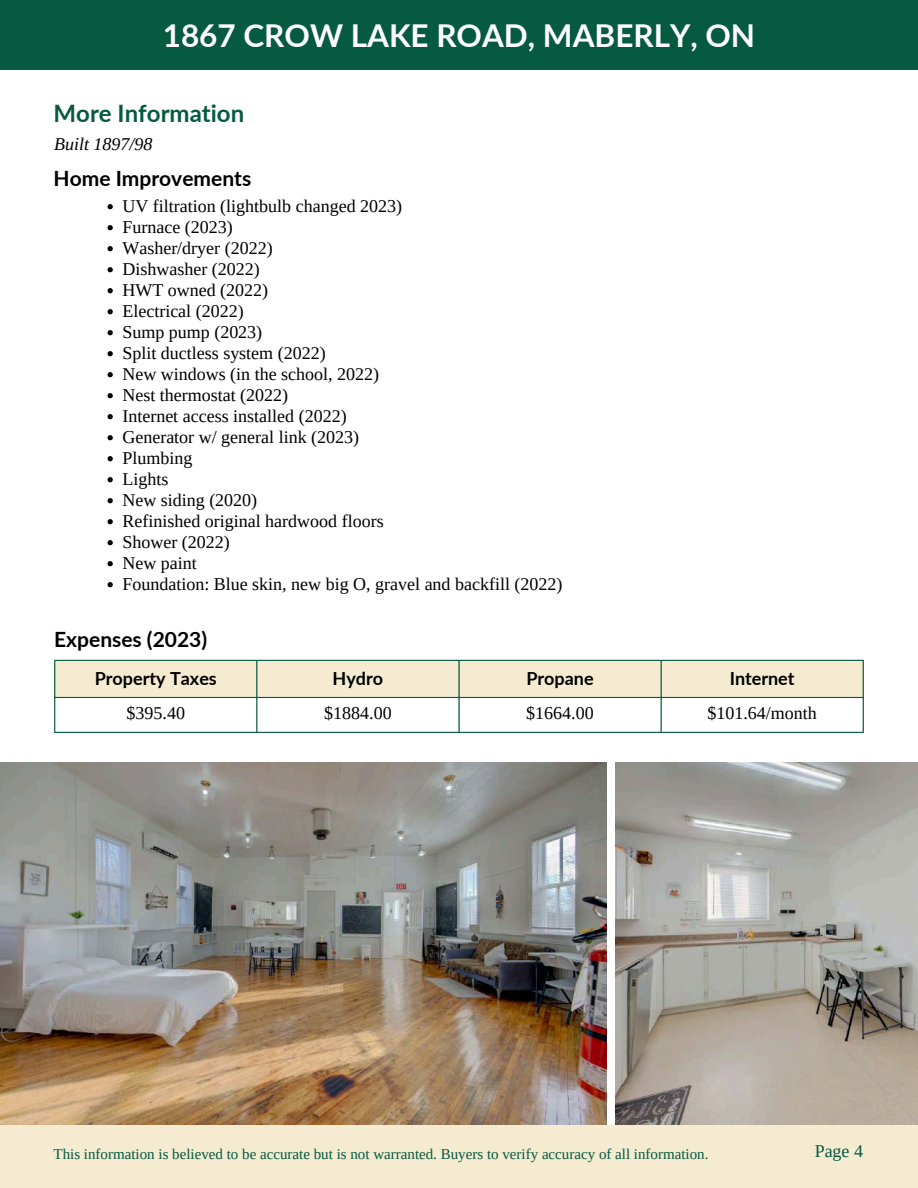
<style>
.page{position:relative;width:918px;height:1188px;background:#fff}
.page>*{position:absolute;margin:0;border:0;box-sizing:border-box;transform-origin:0 0}
.t1{font:700 31.5px "Lato";color:#fff}
.t2{font:700 24px "Lato";color:#055a40}
.t3{font:700 21px "Lato";color:#000}
.t4{font:18px/21px "Tinos";color:#000}
.t5{font:700 18px "Lato";color:#000}
.t6{font:italic 18px "Tinos";color:#000}
.t7{font:18px "Tinos";color:#055a40}
.t8{font:15px "Tinos";color:#055a40}
</style>
<div class="page">
<img style="left:0;top:762px;width:606px;height:363px">
<img style="left:615px;top:762px;width:303px;height:363px">
<div style="left:0;top:1125px;width:918px;height:63px;background:#f4ebd0"></div>
<div style="left:0;top:0;width:918px;height:70px;background:#055a40"></div>
<svg style="left:108px;top:204px;width:5px;height:5px"></svg>
<svg style="left:108px;top:225px;width:5px;height:5px"></svg>
<svg style="left:108px;top:246px;width:5px;height:5px"></svg>
<svg style="left:108px;top:267px;width:5px;height:5px"></svg>
<svg style="left:108px;top:288px;width:5px;height:5px"></svg>
<svg style="left:108px;top:309px;width:5px;height:5px"></svg>
<svg style="left:108px;top:330px;width:5px;height:5px"></svg>
<svg style="left:108px;top:351px;width:5px;height:5px"></svg>
<svg style="left:108px;top:372px;width:5px;height:5px"></svg>
<svg style="left:108px;top:393px;width:5px;height:5px"></svg>
<svg style="left:108px;top:414px;width:5px;height:5px"></svg>
<svg style="left:108px;top:435px;width:5px;height:5px"></svg>
<svg style="left:108px;top:456px;width:5px;height:5px"></svg>
<svg style="left:108px;top:477px;width:5px;height:5px"></svg>
<svg style="left:108px;top:498px;width:5px;height:5px"></svg>
<svg style="left:108px;top:519px;width:5px;height:5px"></svg>
<svg style="left:108px;top:540px;width:5px;height:5px"></svg>
<svg style="left:108px;top:561px;width:5px;height:5px"></svg>
<svg style="left:108px;top:582px;width:5px;height:5px"></svg>
<div style="left:55px;top:661px;width:808px;height:36px;background:#f4ebd0"></div>
<hr style="left:54px;top:661px;width:1px;height:71px;background:#055a40">
<hr style="left:256px;top:661px;width:1px;height:71px;background:#055a40">
<hr style="left:458px;top:661px;width:2px;height:71px;background:#055a40">
<hr style="left:661px;top:661px;width:1px;height:71px;background:#055a40">
<hr style="left:863px;top:661px;width:1px;height:71px;background:#055a40">
<hr style="left:54px;top:660px;width:810px;height:1px;background:#055a40">
<hr style="left:54px;top:697px;width:810px;height:1px;background:#055a40">
<hr style="left:54px;top:732px;width:810px;height:1px;background:#055a40">
<h1 class="t1" style="left:163px;top:16px;width:594px">1867 CROW LAKE ROAD, MABERLY, ON</h1>
<h2 class="t2" style="left:54px;top:98px;width:192px">More Information</h2>
<p class="t6" style="left:54px;top:134px;width:100px">Built 1897/98</p>
<p class="t3" style="left:54px;top:166px;width:199px">Home Improvements</p>
<p class="t4" style="left:122px;top:195px;width:442px">UV filtration (lightbulb changed 2023)<br>Furnace (2023)<br>Washer/dryer (2022)<br>Dishwasher (2022)<br>HWT owned (2022)<br>Electrical (2022)<br>Sump pump (2023)<br>Split ductless system (2022)<br>New windows (in the school, 2022)<br>Nest thermostat (2022)<br>Internet access installed (2022)<br>Generator w/ general link (2023)<br>Plumbing<br>Lights<br>New siding (2020)<br>Refinished original hardwood floors<br>Shower (2022)<br>New paint<br>Foundation: Blue skin, new big O, gravel and backfill (2022)</p>
<p class="t3" style="left:54px;top:626px;width:154px">Expenses (2023)</p>
<p class="t5" style="left:95px;top:667px;width:124px">Property Taxes</p>
<p class="t5" style="left:333px;top:667px;width:52px">Hydro</p>
<p class="t5" style="left:526px;top:667px;width:69px">Propane</p>
<p class="t5" style="left:730px;top:667px;width:66px">Internet</p>
<p class="t4" style="left:127px;top:703px;width:60px">$395.40</p>
<p class="t4" style="left:324px;top:703px;width:69px">$1884.00</p>
<p class="t4" style="left:526px;top:703px;width:69px">$1664.00</p>
<p class="t4" style="left:707px;top:703px;width:111px">$101.64/month</p>
<p class="t8" style="left:54px;top:1146px;width:656px">This information is believed to be accurate but is not warranted. Buyers to verify accuracy of all information.</p>
<p class="t7" style="left:815px;top:1141px;width:50px">Page 4</p>
</div>
